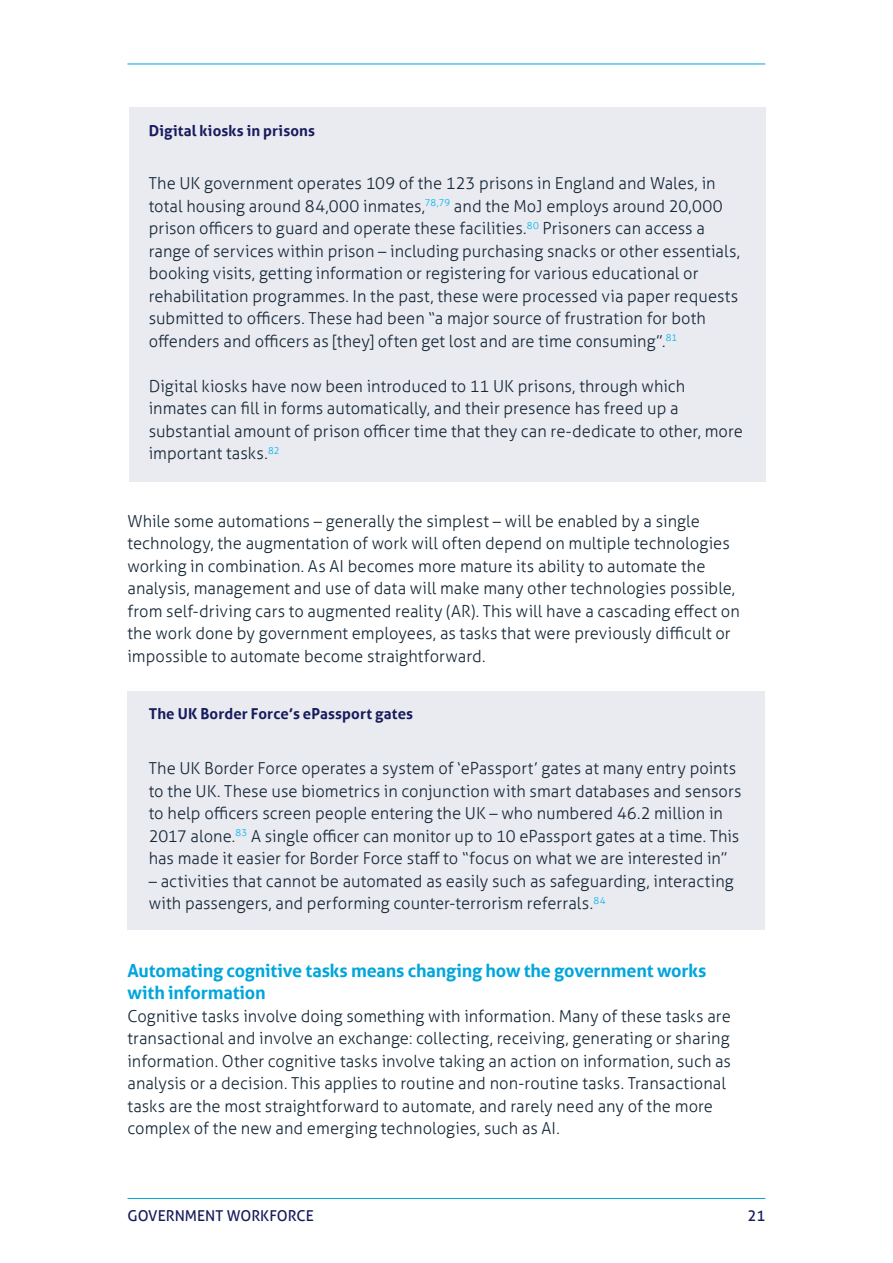
<style>
.page{position:relative;width:893px;height:1263px;background:#fff}
.page>*{position:absolute;margin:0;border:0;box-sizing:border-box;transform-origin:0 0}
.Body_heading_2___13{font:700 18px/22.5px "Aller";letter-spacing:-.01em;color:#00a6db}
.Body_copy_11_15{font:300 16.5px/22.5px "Aller";color:#172938}
.Figure_head_10_12{font:700 15px "Aller";letter-spacing:.01em;color:#171c5c}
.t1{font:15px "Aller";color:#171c5c}
</style>
<div class="page">
<hr style="left:127px;top:1198px;width:638px;height:1px;background:#00a6db">
<hr style="left:127px;top:64px;width:638px;height:1px;background:#00a6db">
<div style="left:129px;top:107px;width:636px;height:375px;background:#eaeaf1"></div>
<div style="left:127px;top:691px;width:638px;height:239px;background:#eaeaf1"></div>
<p class="Figure_head_10_12" style="left:149px;top:122px;width:168px">Digital kiosks in prisons</p>
<p class="Body_copy_11_15" style="left:149px;top:172px;width:593px">The UK government operates 109 of the 123 prisons in England and Wales, in total housing around 84,000 inmates,<sup>78,79</sup> and the MoJ employs around 20,000 prison officers to guard and operate these facilities.<sup>80</sup> Prisoners can access a range of services within prison – including purchasing snacks or other essentials, booking visits, getting information or registering for various educational or rehabilitation programmes. In the past, these were processed via paper requests submitted to officers. These had been “a major source of frustration for both offenders and officers as [they] often get lost and are time consuming”.<sup>81</sup></p>
<p class="Body_copy_11_15" style="left:149px;top:374px;width:596px">Digital kiosks have now been introduced to 11 UK prisons, through which inmates can fill in forms automatically, and their presence has freed up a substantial amount of prison officer time that they can re-dedicate to other, more important tasks.<sup>82</sup></p>
<p class="Body_copy_11_15" style="left:127px;top:509px;width:614px">While some automations – generally the simplest – will be enabled by a single technology, the augmentation of work will often depend on multiple technologies working in combination. As AI becomes more mature its ability to automate the analysis, management and use of data will make many other technologies possible, from self-driving cars to augmented reality (AR). This will have a cascading effect on the work done by government employees, as tasks that were previously difficult or impossible to automate become straightforward.</p>
<p class="Figure_head_10_12" style="left:149px;top:704px;width:266px">The UK Border Force’s ePassport gates</p>
<p class="Body_copy_11_15" style="left:149px;top:757px;width:594px">The UK Border Force operates a system of ‘ePassport’ gates at many entry points to the UK. These use biometrics in conjunction with smart databases and sensors to help officers screen people entering the UK – who numbered 46.2 million in 2017 alone.<sup>83</sup> A single officer can monitor up to 10 ePassport gates at a time. This has made it easier for Border Force staff to “focus on what we are interested in”</p>
<p class="Body_copy_11_15" style="left:149px;top:869px;width:586px">– activities that cannot be automated as easily such as safeguarding, interacting with passengers, and performing counter-terrorism referrals.<sup>84</sup></p>
<p class="Body_heading_2___13" style="left:127px;top:959px;width:580px">Automating cognitive tasks means changing how the government works with information</p>
<p class="Body_copy_11_15" style="left:127px;top:1004px;width:605px">Cognitive tasks involve doing something with information. Many of these tasks are transactional and involve an exchange: collecting, receiving, generating or sharing information. Other cognitive tasks involve taking an action on information, such as analysis or a decision. This applies to routine and non-routine tasks. Transactional tasks are the most straightforward to automate, and rarely need any of the more complex of the new and emerging technologies, such as AI.</p>
<p class="t1" style="left:128px;top:1206px;width:188px">GOVERNMENT WORKFORCE</p>
<p class="t1" style="left:747px;top:1206px;width:19px">21</p>
</div>
